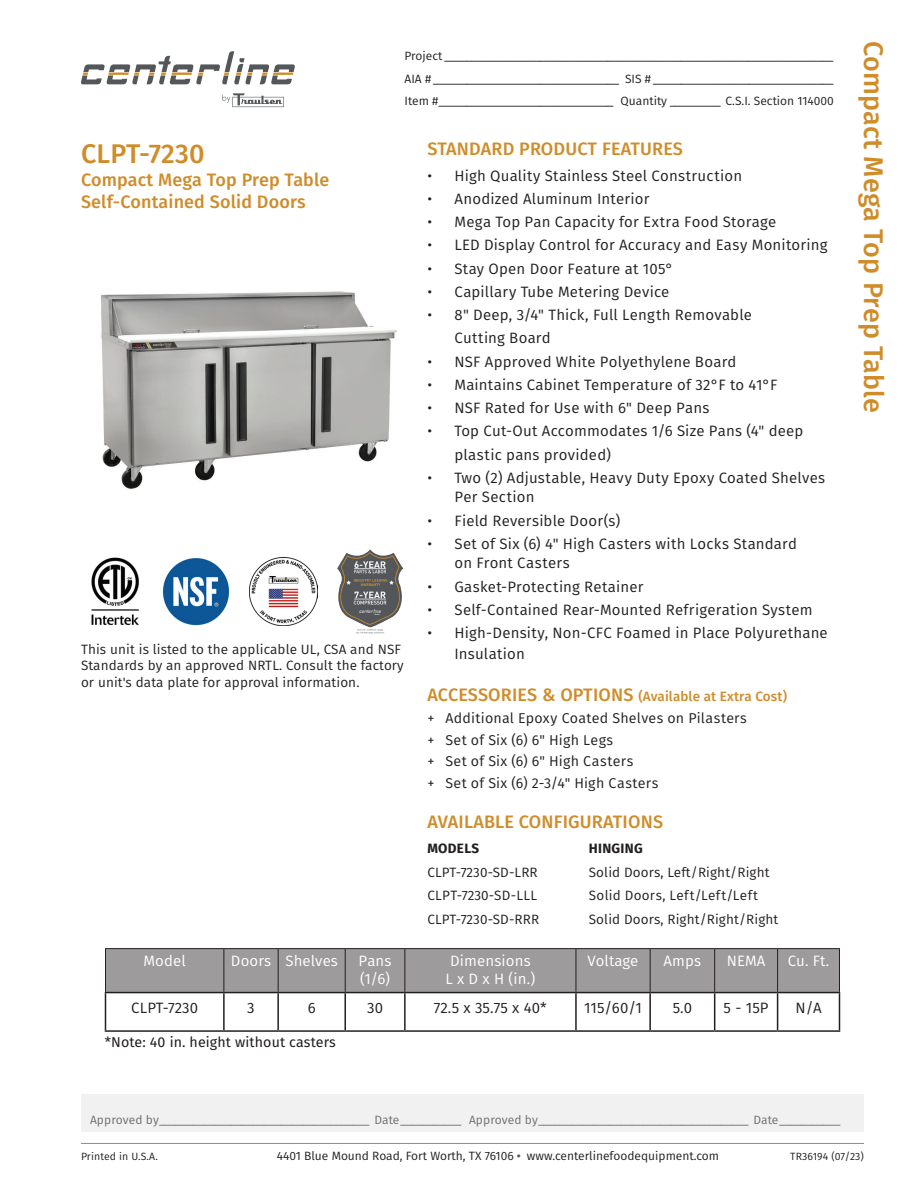
<style>
.page{position:relative;width:918px;height:1188px;background:#fff}
.page>*{position:absolute;margin:0;border:0;box-sizing:border-box;transform-origin:0 0}
.t1{font:500 27px "Fira Sans";letter-spacing:.01em;color:#cf8c29}
.t2{font:500 18px/22.5px "Fira Sans";letter-spacing:.01em;color:#cf8c29}
.t3{font:15px/23.2px "Fira Sans";letter-spacing:.015em;color:#231f20}
.t4{font:15px/18px "Fira Sans";letter-spacing:.01em;color:#fff}
.t5{font:14.25px/21.8px "Fira Sans";letter-spacing:.02em;color:#231f20}
.t6{font:14.25px "Fira Sans";letter-spacing:.01em;color:#231f20}
.t7{font:13.5px/16.5px "Fira Sans";letter-spacing:.01em;color:#231f20}
.t8{font:500 13.5px "Fira Sans";letter-spacing:.01em;color:#cf8c29}
.t9{font:700 13.5px "Fira Sans";letter-spacing:.02em;color:#231f20}
.t10{font:12px/22.5px "Fira Sans";color:#231f20;text-align:justify}
.t11{font:12px "Fira Sans";letter-spacing:.005em;color:#6e6e6f}
.t12{font:10.5px "Fira Sans";letter-spacing:.01em;color:#231f20}
.s1{font-size:18px}
.s2{font-weight:500;color:#535759}
</style>
<div class="page">
<div style="left:81px;top:1094px;width:783px;height:38px;background:#f1f1f1"></div>
<hr style="left:81px;top:1143px;width:783px;height:1px;background:#85899c">
<svg style="left:222px;top:93px;width:62px;height:14px"></svg>
<svg style="left:81px;top:51px;width:214px;height:33px"></svg>
<img style="left:100px;top:291px;width:297px;height:198px">
<div style="left:106px;top:949px;width:733px;height:43px;background:#9d9b9c"></div>
<hr style="left:105px;top:992px;width:119px;height:1px;background:#231f20">
<hr style="left:105px;top:993px;width:1px;height:37px;background:#231f20">
<hr style="left:224px;top:992px;width:54px;height:1px;background:#231f20">
<hr style="left:223px;top:993px;width:2px;height:37px;background:#231f20">
<hr style="left:278px;top:992px;width:67px;height:1px;background:#231f20">
<hr style="left:277px;top:993px;width:2px;height:37px;background:#231f20">
<hr style="left:345px;top:992px;width:60px;height:1px;background:#231f20">
<hr style="left:344px;top:993px;width:2px;height:37px;background:#231f20">
<hr style="left:405px;top:992px;width:171px;height:1px;background:#231f20">
<hr style="left:404px;top:993px;width:2px;height:37px;background:#231f20">
<hr style="left:576px;top:992px;width:74px;height:1px;background:#231f20">
<hr style="left:575px;top:993px;width:2px;height:37px;background:#231f20">
<hr style="left:650px;top:992px;width:65px;height:1px;background:#231f20">
<hr style="left:649px;top:993px;width:2px;height:37px;background:#231f20">
<hr style="left:715px;top:992px;width:63px;height:1px;background:#231f20">
<hr style="left:714px;top:993px;width:1px;height:37px;background:#231f20">
<hr style="left:778px;top:992px;width:62px;height:1px;background:#231f20">
<hr style="left:777px;top:993px;width:1px;height:37px;background:#231f20">
<hr style="left:839px;top:993px;width:1px;height:37px;background:#231f20">
<hr style="left:105px;top:1030px;width:119px;height:2px;background:#231f20">
<hr style="left:224px;top:1030px;width:54px;height:2px;background:#231f20">
<hr style="left:278px;top:1030px;width:67px;height:2px;background:#231f20">
<hr style="left:345px;top:1030px;width:60px;height:2px;background:#231f20">
<hr style="left:405px;top:1030px;width:171px;height:2px;background:#231f20">
<hr style="left:576px;top:1030px;width:74px;height:2px;background:#231f20">
<hr style="left:650px;top:1030px;width:65px;height:2px;background:#231f20">
<hr style="left:715px;top:1030px;width:63px;height:2px;background:#231f20">
<hr style="left:778px;top:1030px;width:62px;height:2px;background:#231f20">
<hr style="left:105px;top:948px;width:119px;height:1px;background:#231f20">
<hr style="left:105px;top:949px;width:1px;height:43px;background:#231f20">
<hr style="left:224px;top:948px;width:54px;height:1px;background:#231f20">
<hr style="left:224px;top:949px;width:1px;height:43px;background:#231f20">
<hr style="left:278px;top:948px;width:67px;height:1px;background:#231f20">
<hr style="left:278px;top:949px;width:1px;height:43px;background:#231f20">
<hr style="left:345px;top:948px;width:60px;height:1px;background:#231f20">
<hr style="left:345px;top:949px;width:1px;height:43px;background:#231f20">
<hr style="left:405px;top:948px;width:171px;height:1px;background:#231f20">
<hr style="left:404px;top:949px;width:1px;height:43px;background:#231f20">
<hr style="left:576px;top:948px;width:74px;height:1px;background:#231f20">
<hr style="left:576px;top:949px;width:1px;height:43px;background:#231f20">
<hr style="left:650px;top:948px;width:65px;height:1px;background:#231f20">
<hr style="left:650px;top:949px;width:1px;height:43px;background:#231f20">
<hr style="left:715px;top:948px;width:63px;height:1px;background:#231f20">
<hr style="left:714px;top:949px;width:1px;height:43px;background:#231f20">
<hr style="left:778px;top:948px;width:62px;height:1px;background:#231f20">
<hr style="left:777px;top:949px;width:1px;height:43px;background:#231f20">
<hr style="left:839px;top:949px;width:1px;height:43px;background:#231f20">
<img style="left:250px;top:558px;width:68px;height:67px">
<img style="left:91px;top:558px;width:48px;height:67px">
<img style="left:162px;top:558px;width:68px;height:67px">
<img style="left:338px;top:550px;width:64px;height:83px">
<p class="t10" style="left:405px;top:45px;width:431px">Project _____________________________________________________________________ AIA # _________________________________ SIS # ________________________________ Item #_______________________________ Quantity _________ C.S.I. Section 114000</p>
<p class="t2" style="left:428px;top:137px;width:257px">STANDARD PRODUCT FEATURES</p>
<p class="t3" style="left:427px;top:163px;width:316px">• High Quality Stainless Steel Construction</p>
<p class="t3" style="left:427px;top:187px;width:224px">• Anodized Aluminum Interior</p>
<p class="t3" style="left:427px;top:210px;width:350px">• Mega Top Pan Capacity for Extra Food Storage</p>
<p class="t3" style="left:427px;top:233px;width:402px">• LED Display Control for Accuracy and Easy Monitoring</p>
<p class="t3" style="left:427px;top:256px;width:247px">• Stay Open Door Feature at 105°</p>
<p class="t3" style="left:427px;top:280px;width:243px">• Capillary Tube Metering Device</p>
<p class="t3" style="left:454px;top:303px;width:299px;text-indent:-27px">• 8" Deep, 3/4" Thick, Full Length Removable<br>Cutting Board</p>
<p class="t3" style="left:427px;top:349px;width:311px">• NSF Approved White Polyethylene Board</p>
<p class="t3" style="left:427px;top:373px;width:351px">• Maintains Cabinet Temperature of 32°F to 41°F</p>
<p class="t3" style="left:427px;top:396px;width:283px">• NSF Rated for Use with 6" Deep Pans</p>
<p class="t3" style="left:454px;top:419px;width:350px;text-indent:-27px">• Top Cut-Out Accommodates 1/6 Size Pans (4" deep plastic pans provided)</p>
<p class="t3" style="left:454px;top:467px;width:372px;line-height:19.5px;text-indent:-27px">• Two (2) Adjustable, Heavy Duty Epoxy Coated Shelves<br>Per Section</p>
<p class="t3" style="left:427px;top:508px;width:194px">• Field Reversible Door(s)</p>
<p class="t3" style="left:454px;top:533px;width:344px;line-height:19.5px;text-indent:-27px">• Set of Six (6) 4" High Casters with Locks Standard on Front Casters</p>
<p class="t3" style="left:427px;top:574px;width:217px">• Gasket-Protecting Retainer</p>
<p class="t3" style="left:427px;top:598px;width:387px">• Self-Contained Rear-Mounted Refrigeration System</p>
<p class="t3" style="left:454px;top:622px;width:375px;line-height:21px;text-indent:-27px">• High-Density, Non-CFC Foamed in Place Polyurethane<br>Insulation</p>
<p class="t8" style="left:428px;top:686px;width:361px"><span class="s1">ACCESSORIES &amp; OPTIONS</span> (Available at Extra Cost)</p>
<p class="t5" style="left:427px;top:707px;width:321px">+ Additional Epoxy Coated Shelves on Pilasters + Set of Six (6) 6" High Legs<br>+ Set of Six (6) 6" High Casters<br>+ Set of Six (6) 2-3/4" High Casters</p>
<p class="t2" style="left:428px;top:809px;width:237px">AVAILABLE CONFIGURATIONS</p>
<p class="t9" style="left:428px;top:837px;width:53px">MODELS</p>
<p class="t9" style="left:589px;top:837px;width:55px">HINGING</p>
<p class="t7" style="left:427px;top:863px;width:112px">CLPT-7230-SD-LRR</p>
<p class="t7" style="left:589px;top:863px;width:182px">Solid Doors, Left/Right/Right</p>
<p class="t7" style="left:427px;top:887px;width:111px">CLPT-7230-SD-LLL</p>
<p class="t7" style="left:589px;top:887px;width:171px">Solid Doors, Left/Left/Left</p>
<p class="t7" style="left:427px;top:911px;width:113px">CLPT-7230-SD-RRR</p>
<p class="t7" style="left:589px;top:911px;width:191px">Solid Doors, Right/Right/Right</p>
<h1 class="t1" style="left:81px;top:132px;width:125px">CLPT-7230</h1>
<p class="t2" style="left:81px;top:168px;width:250px">Compact Mega Top Prep Table<br>Self-Contained Solid Doors</p>
<p class="t7" style="left:81px;top:641px;width:324px">This unit is listed to the applicable UL, CSA and NSF<br>Standards by an approved NRTL. Consult the factory or unit's data plate for approval information.</p>
<p class="t4" style="left:143px;top:951px;width:44px">Model</p>
<p class="t4" style="left:231px;top:951px;width:109px">Doors Shelves</p>
<p class="t4" style="left:358px;top:951px;width:35px">Pans (1/6)</p>
<p class="t4" style="left:445px;top:951px;width:91px;text-align:center">Dimensions<br>L x D x H (in.)</p>
<p class="t4" style="left:588px;top:951px;width:52px">Voltage</p>
<p class="t4" style="left:664px;top:951px;width:39px">Amps</p>
<p class="t4" style="left:727px;top:951px;width:40px">NEMA</p>
<p class="t4" style="left:788px;top:951px;width:43px">Cu. Ft.</p>
<p class="t3" style="left:131px;top:996px;width:68px">CLPT-7230</p>
<p class="t3" style="left:247px;top:996px;width:9px">3</p>
<p class="t3" style="left:308px;top:996px;width:9px">6</p>
<p class="t3" style="left:367px;top:996px;width:18px">30</p>
<p class="t3" style="left:434px;top:996px;width:114px">72.5 x 35.75 x 40*</p>
<p class="t3" style="left:584px;top:996px;width:59px">115/60/1</p>
<p class="t3" style="left:673px;top:996px;width:21px">5.0</p>
<p class="t3" style="left:724px;top:996px;width:46px">5 - 15P</p>
<p class="t3" style="left:795px;top:996px;width:28px">N/A</p>
<p class="t6" style="left:105px;top:1031px;width:233px">*Note: 40 in. height without casters</p>
<h1 class="t1" style="left:895px;top:40px;width:374px;rotate:90deg">Compact Mega Top Prep Table</h1>
<p class="t11" style="left:90px;top:1111px;width:752px">Approved by______________________________________ Date___________ Approved by______________________________________ Date___________</p>
<p class="t12" style="left:81px;top:1149px;width:78px">Printed in U.S.A.</p>
<p class="t10" style="left:277px;top:1145px;width:444px">4401 Blue Mound Road, Fort Worth, TX 76106 <span class="s2">•</span> www.centerlinefoodequipment.com</p>
<p class="t12" style="left:790px;top:1149px;width:75px">TR36194 (07/23)</p>
</div>
